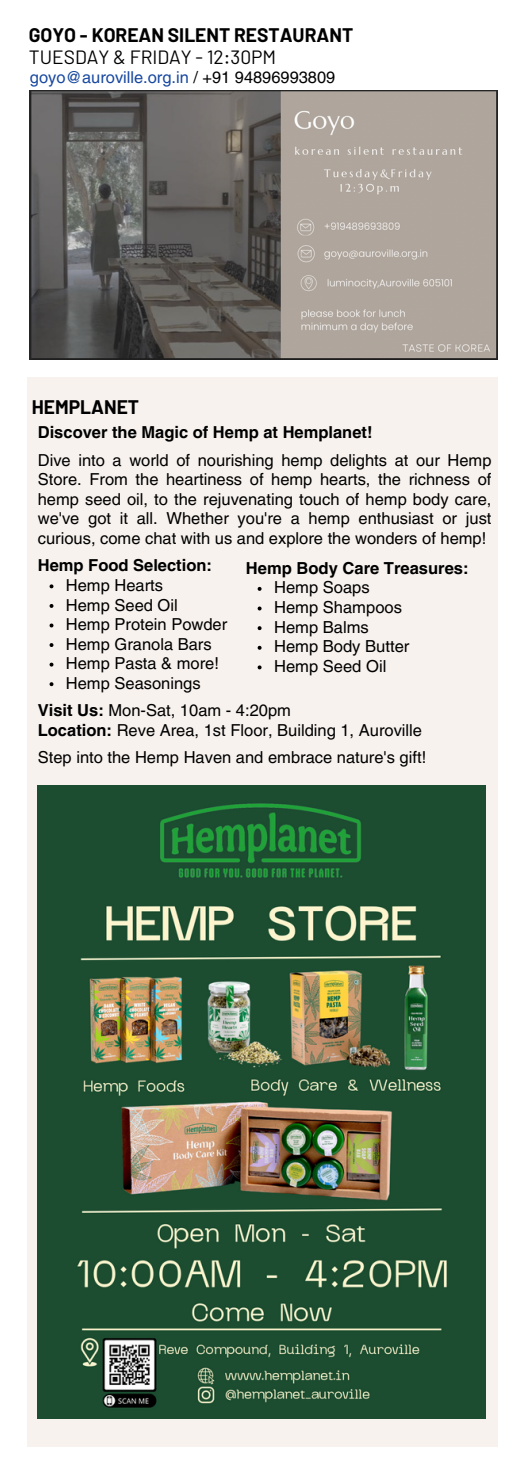
<style>
.page{position:relative;width:525px;height:1474px;background:#fff}
.page>*{position:absolute;margin:0;border:0;box-sizing:border-box;transform-origin:0 0}
.t1{font:700 19.25px "Barlow";color:#000}
.t2{font:19.25px "Barlow";color:#000}
.t3{font:16.62px "Helvetica LT Pro";color:#000}
.t4{font:700 16.62px "Helvetica LT Pro";color:#000}
.t5{font:16.45px/19.6px "Helvetica LT Pro";color:#000;text-align:justify}
.t6{font:700 16.45px "Helvetica LT Pro";color:#000}
.t7{font:16.45px "Helvetica LT Pro";color:#1848a0}
.s1{color:#000}
.s2{font-weight:700}
</style>
<div class="page">
<img style="left:30px;top:90px;width:467px;height:270px">
<div style="left:27px;top:377px;width:470px;height:1070px;background:#f6f0ec"></div>
<svg style="left:50px;top:584px;width:3px;height:4px"></svg>
<svg style="left:50px;top:604px;width:3px;height:4px"></svg>
<svg style="left:50px;top:643px;width:3px;height:4px"></svg>
<svg style="left:50px;top:663px;width:3px;height:4px"></svg>
<svg style="left:50px;top:682px;width:3px;height:4px"></svg>
<img style="left:38px;top:785px;width:448px;height:634px">
<svg style="left:258px;top:587px;width:4px;height:4px"></svg>
<svg style="left:258px;top:607px;width:4px;height:3px"></svg>
<svg style="left:258px;top:626px;width:4px;height:4px"></svg>
<svg style="left:258px;top:646px;width:4px;height:4px"></svg>
<svg style="left:258px;top:665px;width:4px;height:4px"></svg>
<p class="t1" style="left:29px;top:23px;width:326px">GOYO - KOREAN SILENT RESTAURANT</p>
<p class="t2" style="left:29px;top:45px;width:249px">TUESDAY &amp; FRIDAY - 12:30PM</p>
<p class="t7" style="left:30px;top:72px;width:307px">goyo@auroville.org.in <span class="s1">/ +91 94896993809</span></p>
<p class="t1" style="left:32px;top:395px;width:109px">HEMPLANET</p>
<p class="t6" style="left:38px;top:427px;width:336px">Discover the Magic of Hemp at Hemplanet!</p>
<p class="t5" style="left:38px;top:452px;width:455px">Dive into a world of nourishing hemp delights at our Hemp Store. From the heartiness of hemp hearts, the richness of hemp seed oil, to the rejuvenating touch of hemp body care, we've got it all. Whether you're a hemp enthusiast or just curious, come chat with us and explore the wonders of hemp!</p>
<p class="t6" style="left:38px;top:560px;width:176px">Hemp Food Selection:</p>
<p class="t4" style="left:246px;top:562px;width:224px">Hemp Body Care Treasures:</p>
<p class="t5" style="left:66px;top:577px;width:99px">Hemp Hearts</p>
<p class="t5" style="left:66px;top:596px;width:113px">Hemp Seed Oil</p>
<p class="t5" style="left:66px;top:616px;width:163px">Hemp Protein Powder</p>
<p class="t5" style="left:66px;top:636px;width:147px">Hemp Granola Bars</p>
<p class="t5" style="left:66px;top:655px;width:155px">Hemp Pasta &amp; more!</p>
<p class="t5" style="left:66px;top:675px;width:136px">Hemp Seasonings</p>
<p class="t3" style="left:274px;top:581px;width:97px">Hemp Soaps</p>
<p class="t3" style="left:274px;top:601px;width:130px">Hemp Shampoos</p>
<p class="t3" style="left:274px;top:621px;width:96px">Hemp Balms</p>
<p class="t3" style="left:274px;top:640px;width:137px">Hemp Body Butter</p>
<p class="t3" style="left:274px;top:660px;width:114px">Hemp Seed Oil</p>
<p class="t5" style="left:38px;top:702px;width:255px"><span class="s2">Visit Us:</span> Mon-Sat, 10am - 4:20pm</p>
<p class="t5" style="left:38px;top:722px;width:386px"><span class="s2">Location:</span> Reve Area, 1st Floor, Building 1, Auroville</p>
<p class="t5" style="left:38px;top:749px;width:390px">Step into the Hemp Haven and embrace nature's gift!</p>
</div>
